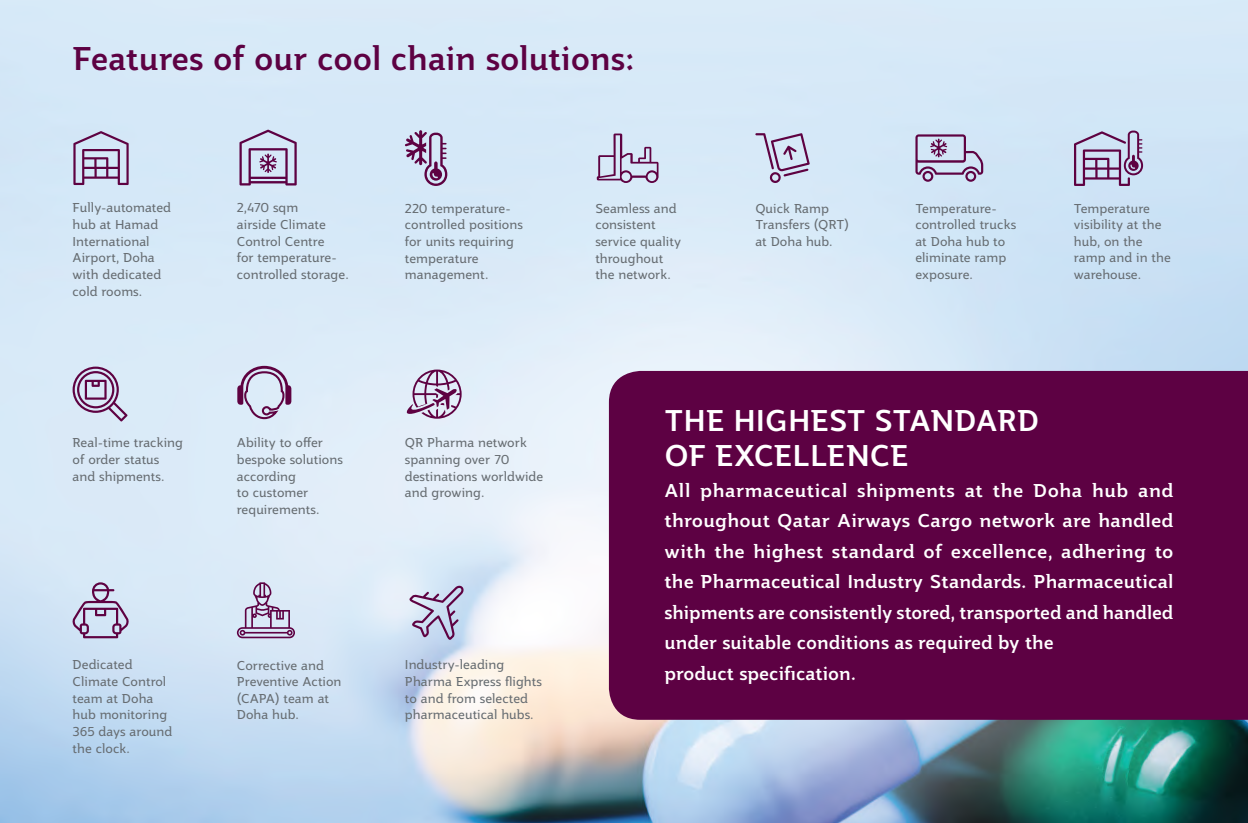
<style>
.page{position:relative;width:1248px;height:823px;background:#fff}
.page>*{position:absolute;margin:0;border:0;box-sizing:border-box;transform-origin:0 0}
.t1{font:500 31.8px "Jotia";color:#5d0143}
.t2{font:500 29px/35px "Jotia";color:#fff}
.t3{font:500 18px/30.4px "Jotia";letter-spacing:.005em;color:#fff}
.t4{font:12.4px/16.6px "Jotia";letter-spacing:.005em;color:#666c71}
</style>
<div class="page">
<img style="left:0;top:0;width:1247px;height:822px">
<div style="left:609px;top:371px;width:638px;height:348px;background:#5d0143"></div>
<svg style="left:73px;top:131px;width:56px;height:54px;background:#b3a8c5"></svg>
<svg style="left:405px;top:130px;width:42px;height:56px;background:#ad9cbb"></svg>
<svg style="left:755px;top:133px;width:54px;height:50px;background:#bebad3"></svg>
<svg style="left:915px;top:134px;width:68px;height:48px;background:#b4abc8"></svg>
<svg style="left:73px;top:366px;width:54px;height:55px;background:#b7a9c5"></svg>
<svg style="left:72px;top:582px;width:57px;height:56px;background:#b9b2cc"></svg>
<svg style="left:237px;top:582px;width:58px;height:56px;background:#bcb1cb"></svg>
<svg style="left:409px;top:585px;width:54px;height:54px;background:#b8b5d0"></svg>
<svg style="left:239px;top:129px;width:58px;height:56px;background:#b3a8c5"></svg>
<svg style="left:596px;top:133px;width:62px;height:50px;background:#beb9d2"></svg>
<svg style="left:406px;top:369px;width:55px;height:49px;background:#b8a4bf"></svg>
<svg style="left:1073px;top:130px;width:69px;height:56px;background:#afa4c3"></svg>
<svg style="left:237px;top:365px;width:54px;height:55px;background:#bcb2cb"></svg>
<h1 class="t1" style="left:73px;top:37px;width:563px">Features of our cool chain solutions:</h1>
<p class="t4" style="left:73px;top:199px;width:100px">Fully-automated hub at Hamad<br>International<br>Airport, Doha with dedicated cold rooms.</p>
<p class="t4" style="left:595px;top:200px;width:87px">Seamless and consistent service quality throughout the network.</p>
<p class="t4" style="left:405px;top:200px;width:119px">220 temperature&shy;controlled positions for units requiring temperature management.</p>
<p class="t4" style="left:755px;top:200px;width:95px">Quick Ramp<br>Transfers (QRT) at Doha hub.</p>
<p class="t4" style="left:915px;top:200px;width:102px">Temperature&shy;controlled trucks at Doha hub to eliminate ramp exposure.</p>
<p class="t4" style="left:1073px;top:200px;width:98px">Temperature visibility at the hub, on the ramp and in the warehouse.</p>
<p class="t4" style="left:237px;top:199px;width:113px">2,470 sqm<br>airside Climate<br>Control Centre<br>for temperature&shy;controlled storage.</p>
<p class="t4" style="left:73px;top:434px;width:112px">Real-time tracking of order status and shipments.</p>
<p class="t4" style="left:237px;top:434px;width:107px">Ability to offer bespoke solutions according<br>to customer requirements.</p>
<p class="t4" style="left:405px;top:434px;width:140px">QR Pharma network spanning over 70 destinations worldwide and growing.</p>
<p class="t4" style="left:73px;top:656px;width:101px">Dedicated<br>Climate Control team at Doha hub monitoring<br>365 days around the clock.</p>
<p class="t4" style="left:237px;top:656px;width:106px">Corrective and<br>Preventive Action (CAPA) team at<br>Doha hub.</p>
<p class="t4" style="left:405px;top:656px;width:139px">Industry-leading<br>Pharma Express flights to and from selected pharmaceutical hubs.</p>
<h2 class="t2" style="left:664px;top:403px;width:376px">THE HIGHEST STANDARD<br>OF EXCELLENCE</h2>
<p class="t3" style="left:664px;top:474px;width:510px">All pharmaceutical shipments at the Doha hub and throughout Qatar Airways Cargo network are handled with the highest standard of excellence, adhering to the Pharmaceutical Industry Standards. Pharmaceutical shipments are consistently stored, transported and handled under suitable conditions as required by the<br>product specification.</p>
</div>
